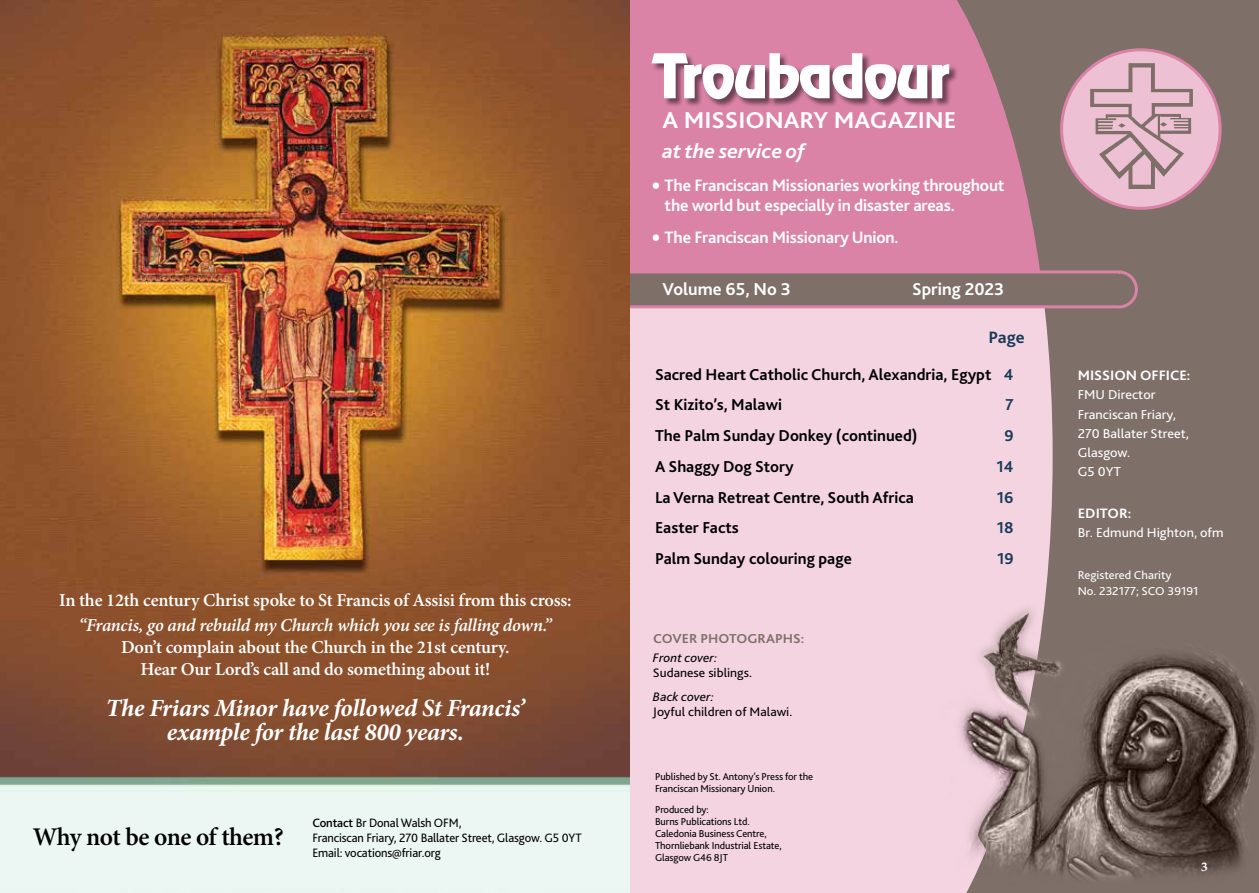
<style>
.page{position:relative;width:1259px;height:893px;background:#fff}
.page>*{position:absolute;margin:0;border:0;box-sizing:border-box;transform-origin:0 0}
.t1{font:600 25.5px "Minion Pro";letter-spacing:-.025em;color:#000}
.t2{font:italic 700 24.75px/24px "Minion Pro";letter-spacing:-.015em;color:#fff;text-align:center}
.t3{font:700 24px "Bliss 2";color:#fff;scale:1.05 1}
.t4{font:italic 700 21px "Bliss 2";color:#fff;scale:1.05 1}
.t5{font:600 18.15px/21.9px "Minion Pro";letter-spacing:-.01em;color:#fff;text-align:center}
.t6{font:italic 600 18.15px "Minion Pro";letter-spacing:-.02em;color:#fff}
.t7{font:700 18px "Bliss 2";color:#fff}
.t8{font:700 17.25px/20.7px "Bliss 2";letter-spacing:-.01em;color:#fff}
.t9{font:700 17.25px "Bliss 2";color:#183a57;scale:1.05 1}
.t10{font:700 16.5px/30.8px "Bliss 2";color:#000}
.t11{font:700 16.5px "Bliss 2";color:#183a57}
.t12{font:700 14.25px "Bliss 2";color:#fff;scale:1.05 1}
.t13{font:700 13.65px "Bliss 2";color:#7e7069;scale:1.05 1}
.t14{font:13.5px/19.2px "Bliss 2";color:#fff;scale:1.05 1}
.t15{font:12.9px "Bliss 2";color:#000;scale:1.05 1}
.t16{font:italic 12.9px "Bliss 2";color:#000;scale:1.05 1}
.t17{font:12.75px/15.3px "Bliss 2";letter-spacing:-.01em;color:#000}
.t18{font:700 12.75px "Palatino";color:#fff;scale:1.05 1}
.t19{font:12px/16.2px "Bliss 2";color:#fff;scale:1.05 1}
.t20{font:10.5px/12px "Bliss 2";letter-spacing:-.01em;color:#000}
.s1{font-weight:500}
.s2{font-size:26.25px}
.s3{color:#183a57}
</style>
<div class="page">
<div style="left:629px;top:0;width:630px;height:893px;background:#f3d4e0"></div>
<div style="left:629px;top:0;width:415px;height:279px;background:#db83a7"></div>
<svg style="left:957px;top:0;width:302px;height:584px;fill:#7e7069"></svg>
<div style="left:1061px;top:50px;width:159px;height:158px;background:#edc1d3;border-radius:50%"></div>
<div style="left:1060px;top:48px;width:161px;height:162px;border:3px solid #db83a7;border-radius:50%"></div>
<img style="left:1084px;top:58px;width:113px;height:135px">
<img style="left:960px;top:584px;width:299px;height:309px">
<svg style="left:629px;top:269px;width:510px;height:41px;background:#927677"></svg>
<div style="left:651px;top:53px;width:307px;height:55px;background:#000;opacity:.5"></div>
<svg style="left:651px;top:53px;width:298px;height:46px"></svg>
<img style="left:0;top:0;width:629px;height:893px">
<p class="t5" style="left:59px;top:589px;width:514px">In the 12th century Christ spoke to St Francis of Assisi from this cross:</p>
<p class="t6" style="left:79px;top:613px;width:474px">“Francis, go and rebuild my Church which you see is falling down.”</p>
<p class="t5" style="left:121px;top:636px;width:390px">Don’t complain about the Church in the 21st century.<br>Hear Our Lord’s call and do something about it!</p>
<h2 class="t2" style="left:106px;top:696px;width:420px">The Friars Minor have followed St Francis’ example for the last 800 years.</h2>
<h1 class="t1" style="left:33px;top:819px;width:252px">Why not be one of them?</h1>
<p class="t17" style="left:312px;top:815px;width:271px"><span class="s1">Contact</span> Br Donal Walsh OFM,<br>Franciscan Friary, 270 Ballater Street, Glasgow. G5 0YT<br>Email: vocations@friar.org</p>
<h3 class="t3" style="left:662px;top:105px;width:282px">A MISSIONARY MAGAZINE</h3>
<p class="t4" style="left:662px;top:138px;width:137px">at the service of</p>
<p class="t8" style="left:664px;top:174px;width:341px;text-indent:-13px"><span class="s2">•</span> The Franciscan Missionaries working throughout the world but especially in disaster areas.</p>
<p class="t8" style="left:652px;top:226px;width:248px"><span class="s2">•</span> The Franciscan Missionary Union.</p>
<p class="t7" style="left:662px;top:278px;width:130px">Volume 65, No 3</p>
<p class="t7" style="left:912px;top:278px;width:94px">Spring 2023</p>
<p class="t9" style="left:988px;top:327px;width:36px">Page</p>
<p class="t10" style="left:655px;top:358px;width:360px">Sacred Heart Catholic Church, Alexandria, Egypt <span class="s3">4<br></span>St Kizito’s, Malawi</p>
<p class="t11" style="left:1005px;top:395px;width:10px">7</p>
<p class="t10" style="left:655px;top:420px;width:264px">The Palm Sunday Donkey (continued)</p>
<p class="t11" style="left:1004px;top:425px;width:11px">9</p>
<p class="t10" style="left:655px;top:451px;width:139px">A Shaggy Dog Story</p>
<p class="t11" style="left:996px;top:456px;width:19px">14</p>
<p class="t10" style="left:655px;top:481px;width:260px">La Verna Retreat Centre, South Africa</p>
<p class="t11" style="left:997px;top:487px;width:18px">16</p>
<p class="t10" style="left:655px;top:512px;width:85px">Easter Facts</p>
<p class="t11" style="left:996px;top:518px;width:18px">18</p>
<p class="t10" style="left:655px;top:543px;width:198px">Palm Sunday colouring page</p>
<p class="t11" style="left:997px;top:548px;width:18px">19</p>
<p class="t13" style="left:653px;top:630px;width:145px">COVER PHOTOGRAPHS:</p>
<p class="t16" style="left:653px;top:650px;width:63px">Front cover:</p>
<p class="t15" style="left:653px;top:665px;width:96px">Sudanese siblings.</p>
<p class="t16" style="left:653px;top:688px;width:60px">Back cover:</p>
<p class="t15" style="left:653px;top:703px;width:134px">Joyful children of Malawi.</p>
<p class="t20" style="left:655px;top:771px;width:160px">Published by St. Antony’s Press for the<br>Franciscan Missionary Union.</p>
<p class="t20" style="left:655px;top:803px;width:128px">Produced by:<br>Burns Publications Ltd.<br>Caledonia Business Centre,<br>Thornliebank Industrial Estate,<br>Glasgow G46 8JT</p>
<p class="t12" style="left:1077px;top:367px;width:109px">MISSION OFFICE:</p>
<p class="t14" style="left:1077px;top:385px;width:108px">FMU Director<br>Franciscan Friary,<br>270 Ballater Street,<br>Glasgow.<br>G5 0YT</p>
<p class="t12" style="left:1077px;top:505px;width:53px">EDITOR:</p>
<p class="t14" style="left:1077px;top:523px;width:140px">Br. Edmund Highton, ofm</p>
<p class="t19" style="left:1077px;top:567px;width:116px">Registered Charity<br>No. 232177; SCO 39191</p>
<p class="t18" style="left:1201px;top:855px;width:8px">3</p>
</div>
